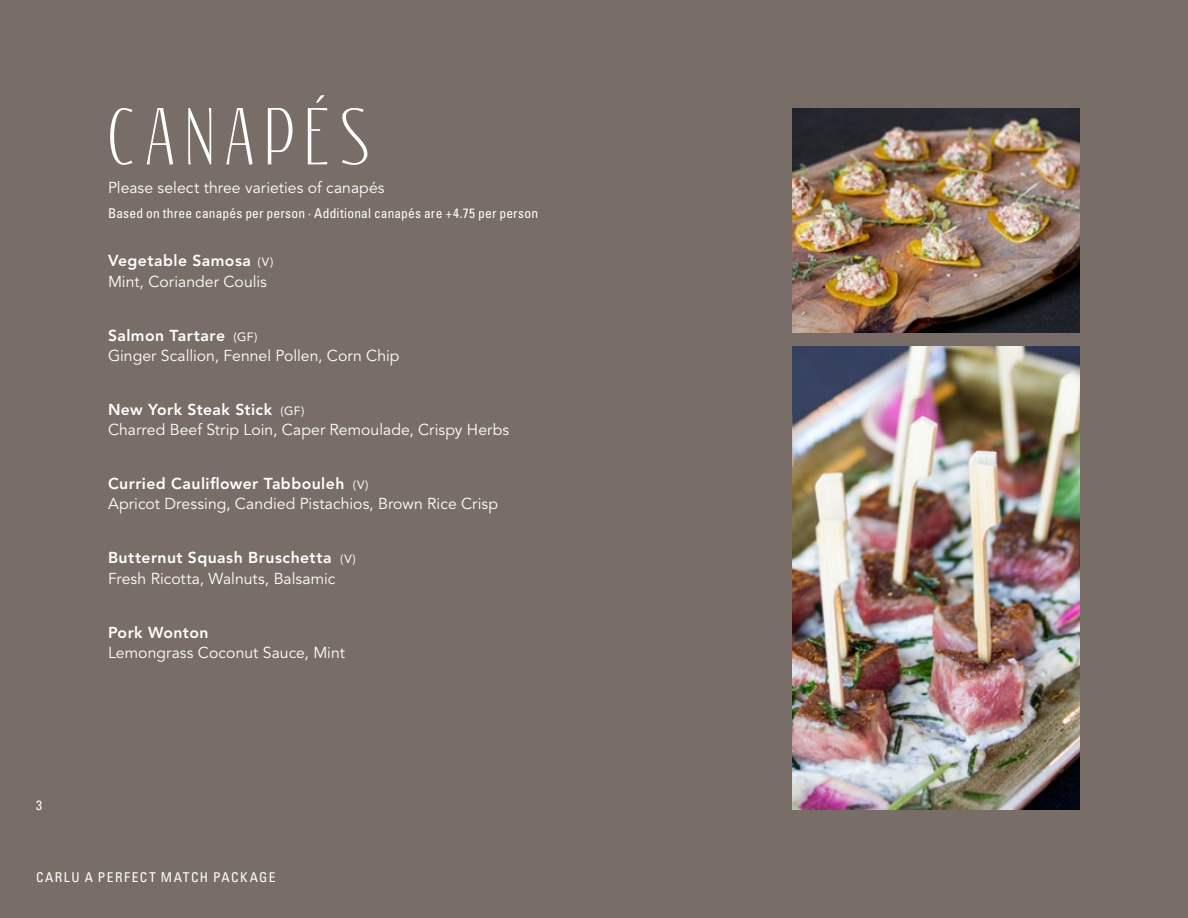
<style>
.page{position:relative;width:1188px;height:918px;background:#786d67}
.page>*{position:absolute;margin:0;border:0;box-sizing:border-box;transform-origin:0 0}
.t1{font:70.5px "Reswysokr";letter-spacing:.125em;color:#fff}
.t2{font:15.75px/20.2px "Avenir LT Std";letter-spacing:.005em;color:#fff}
.t3{font:800 15.75px "Avenir LT Std";letter-spacing:.025em;color:#fff}
.t4{font:condensed 13.5px "Univers LT Std";letter-spacing:.015em;color:#fff}
.t5{font:condensed 13.5px "Univers LT Std";letter-spacing:.11em;color:#fff}
.s1{font-weight:800}
.s2{font-size:12px}
</style>
<div class="page">
<img style="left:792px;top:347px;width:288px;height:463px">
<img style="left:792px;top:108px;width:288px;height:224px">
<p class="t4" style="left:36px;top:797px;width:7px">3</p>
<h1 class="t1" style="left:108px;top:93px;width:263px">CANAPÉS</h1>
<p class="t2" style="left:108px;top:178px;width:278px">Please select three varieties of canapés</p>
<p class="t4" style="left:108px;top:205px;width:432px">Based on three canapés per person · Additional canapés are +4.75 per person</p>
<p class="t2" style="left:108px;top:251px;width:167px"><span class="s1">Vegetable Samosa</span> <span class="s2">(V)<br></span>Mint, Coriander Coulis</p>
<p class="t2" style="left:108px;top:326px;width:293px"><span class="s1">Salmon Tartare</span> <span class="s2">(GF)<br></span>Ginger Scallion, Fennel Pollen, Corn Chip</p>
<p class="t2" style="left:108px;top:400px;width:403px"><span class="s1">New York Steak Stick</span> <span class="s2">(GF)<br></span>Charred Beef Strip Loin, Caper Remoulade, Crispy Herbs</p>
<p class="t2" style="left:108px;top:474px;width:392px"><span class="s1">Curried Cauliflower Tabbouleh</span> <span class="s2">(V)<br></span>Apricot Dressing, Candied Pistachios, Brown Rice Crisp</p>
<p class="t2" style="left:108px;top:548px;width:249px"><span class="s1">Butternut Squash Bruschetta</span> <span class="s2">(V)<br></span>Fresh Ricotta, Walnuts, Balsamic</p>
<p class="t3" style="left:108px;top:623px;width:102px">Pork Wonton</p>
<p class="t2" style="left:108px;top:643px;width:239px">Lemongrass Coconut Sauce, Mint</p>
<p class="t5" style="left:36px;top:869px;width:241px">CARLU A PERFECT MATCH PACKAGE</p>
</div>
